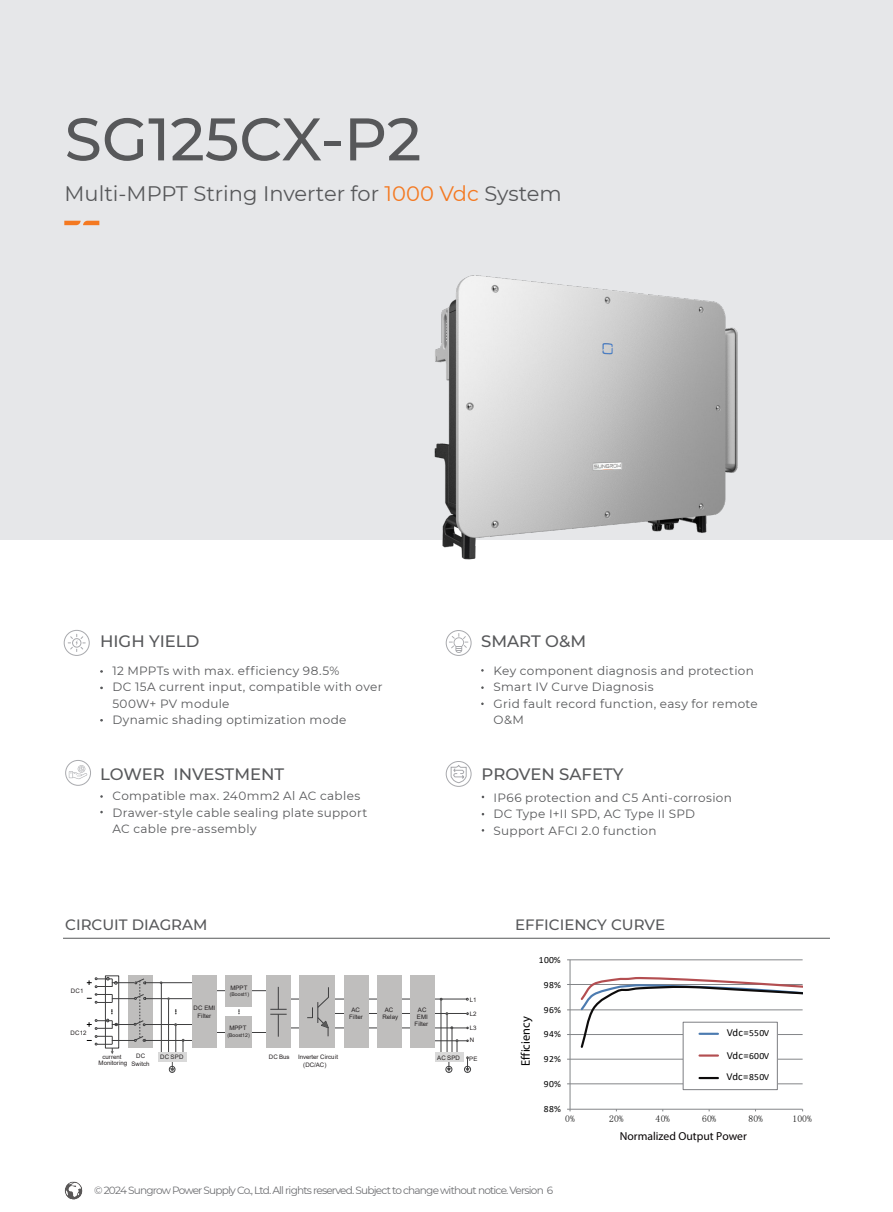
<style>
.page{position:relative;width:893px;height:1212px;background:#fff}
.page>*{position:absolute;margin:0;border:0;box-sizing:border-box;transform-origin:0 0}
.t1{font:500 60px "Montserrat";color:#57585a}
.t2{font:21px "Montserrat";color:#57585a}
.t3{font:500 16.5px "Montserrat";color:#57585a}
.t4{font:500 15px "Montserrat";color:#57585a}
.t5{font:800 12.45px "Helvetica Neue LT Std";color:#030303}
.t6{font:12px/16.5px "Montserrat";letter-spacing:.025em;color:#57585a}
.t7{font:800 11.55px "Helvetica Neue LT Std";color:#070304}
.t8{font:10.8px/22.4px "Calibri";letter-spacing:-.01em;color:#030303}
.t9{font:10.65px "Calibri";color:#030303}
.t10{font:10.5px "Montserrat";letter-spacing:-.075em;color:#6c6d70}
.t11{font:9.45px "Calibri";letter-spacing:.03em;color:#030303}
.t12{font:9.45px "Sim Sun";letter-spacing:.04em;color:#030303}
.t13{font:6.15px/7.4px "Arial";color:#231f20;text-align:center}
.t14{font:6.15px/7.2px "Arial";letter-spacing:.02em;color:#231f20;text-align:center}
.t15{font:5.1px "Arial";color:#231f20}
.s1{color:#f47921}
.s2{font-size:9.45px}
.s3{font-size:9.3px}
</style>
<div class="page">
<img style="left:64px;top:1181px;width:19px;height:19px">
<div style="left:0;top:0;width:892px;height:540px;background:#e6e7e9"></div>
<svg style="left:64px;top:221px;width:35px;height:4px"></svg>
<div style="left:128px;top:976px;width:24px;height:72px;background:#bfbebd"></div>
<hr style="left:205px;top:1032px;width:69px;height:1px;background:#3e3e3f">
<hr style="left:421px;top:1040px;width:46px;height:1px;background:#3e3e3f">
<hr style="left:145px;top:1040px;width:66px;height:1px;background:#3e3e3f">
<hr style="left:145px;top:1024px;width:57px;height:1px;background:#3e3e3f">
<hr style="left:205px;top:990px;width:69px;height:1px;background:#3e3e3f">
<hr style="left:331px;top:1013px;width:136px;height:1px;background:#3e3e3f">
<div style="left:464px;top:1066px;width:7px;height:7px;border:1px solid #3e3e3f;border-radius:50%"></div>
<svg style="left:466px;top:1056px;width:3px;height:15px"></svg>
<hr style="left:447px;top:1013px;width:1px;height:41px;background:#3e3e3f">
<hr style="left:441px;top:999px;width:1px;height:53px;background:#3e3e3f">
<hr style="left:146px;top:998px;width:65px;height:1px;background:#3e3e3f">
<hr style="left:278px;top:999px;width:188px;height:1px;background:#3e3e3f">
<hr style="left:282px;top:1028px;width:185px;height:1px;background:#3e3e3f">
<div style="left:344px;top:975px;width:24px;height:73px;background:#bfbebd"></div>
<div style="left:377px;top:975px;width:25px;height:73px;background:#bfbebd"></div>
<div style="left:410px;top:975px;width:25px;height:73px;background:#bfbebd"></div>
<div style="left:300px;top:975px;width:35px;height:73px;background:#bfbebd"></div>
<svg style="left:307px;top:987px;width:22px;height:49px"></svg>
<hr style="left:145px;top:982px;width:57px;height:1px;background:#3e3e3f">
<div style="left:266px;top:975px;width:25px;height:73px;background:#bfbebd"></div>
<svg style="left:270px;top:987px;width:17px;height:50px"></svg>
<div style="left:192px;top:975px;width:25px;height:73px;background:#bfbebd"></div>
<div style="left:225px;top:975px;width:27px;height:32px;background:#bfbebd"></div>
<div style="left:225px;top:1016px;width:27px;height:32px;background:#bfbebd"></div>
<svg style="left:87px;top:977px;width:59px;height:77px"></svg>
<hr style="left:161px;top:983px;width:1px;height:71px;background:#3e3e3f">
<svg style="left:182px;top:1039px;width:2px;height:13px"></svg>
<hr style="left:176px;top:1024px;width:1px;height:33px;background:#3e3e3f">
<hr style="left:168px;top:998px;width:1px;height:62px;background:#3e3e3f">
<div style="left:169px;top:1066px;width:6px;height:7px;border:1px solid #3e3e3f;border-radius:50%"></div>
<svg style="left:170px;top:1062px;width:4px;height:9px"></svg>
<div style="left:158px;top:1052px;width:29px;height:10px;background:#d9d9d9"></div>
<div style="left:446px;top:1066px;width:6px;height:7px;border:1px solid #3e3e3f;border-radius:50%"></div>
<svg style="left:447px;top:1026px;width:11px;height:45px"></svg>
<div style="left:435px;top:1052px;width:28px;height:10px;background:#d9d9d9"></div>
<hr style="left:63px;top:938px;width:767px;height:1px;background:#57585a">
<svg style="left:67px;top:633px;width:19px;height:19px"></svg>
<div style="left:64px;top:630px;width:26px;height:26px;border:1px solid #a8a9ad;border-radius:50%"></div>
<div style="left:446px;top:630px;width:25px;height:26px;border:1px solid #a8a9ad;border-radius:50%"></div>
<svg style="left:449px;top:633px;width:19px;height:20px"></svg>
<div style="left:446px;top:761px;width:25px;height:26px;border:1px solid #a8a9ad;border-radius:50%"></div>
<svg style="left:450px;top:764px;width:17px;height:20px"></svg>
<img style="left:434px;top:275px;width:304px;height:285px">
<div style="left:65px;top:760px;width:26px;height:26px;border:1px solid #a8a9ad;border-radius:50%"></div>
<svg style="left:69px;top:765px;width:18px;height:14px"></svg>
<hr style="left:570px;top:959px;width:233px;height:1px;background:#838588">
<hr style="left:570px;top:984px;width:233px;height:1px;background:#838588">
<hr style="left:570px;top:1009px;width:233px;height:1px;background:#838588">
<hr style="left:570px;top:1034px;width:233px;height:1px;background:#838588">
<hr style="left:570px;top:1059px;width:233px;height:1px;background:#838588">
<hr style="left:570px;top:1083px;width:233px;height:1px;background:#838588">
<hr style="left:570px;top:960px;width:1px;height:149px;background:#838588">
<hr style="left:570px;top:1109px;width:233px;height:1px;background:#838588">
<div style="left:683px;top:1022px;width:94px;height:67px;background:#fff"></div>
<div style="left:683px;top:1022px;width:95px;height:68px;border:1px solid #7d7e82"></div>
<svg style="left:579px;top:977px;width:224px;height:79px"></svg>
<svg style="left:699px;top:1077px;width:19px;height:2px"></svg>
<p class="t1" style="left:65px;top:97px;width:358px">SG125CX-P2</p>
<p class="t2" style="left:65px;top:179px;width:499px">Multi-MPPT String Inverter for <span class="s1">1000 Vdc</span> System</p>
<p class="t3" style="left:100px;top:630px;width:101px">HIGH YIELD</p>
<p class="t3" style="left:481px;top:630px;width:106px">SMART O&amp;M</p>
<p class="t6" style="left:112px;top:662px;width:229px">12 MPPTs with max. efficiency 98.5%</p>
<p class="t6" style="left:112px;top:678px;width:272px">DC 15A current input, compatible with over<br>500W+ PV module</p>
<p class="t6" style="left:112px;top:711px;width:236px">Dynamic shading optimization mode</p>
<p class="t6" style="left:494px;top:662px;width:262px">Key component diagnosis and protection</p>
<p class="t6" style="left:494px;top:678px;width:162px">Smart IV Curve Diagnosis</p>
<p class="t6" style="left:494px;top:695px;width:266px">Grid fault record function, easy for remote<br>O&amp;M</p>
<p class="t3" style="left:100px;top:762px;width:185px">LOWER INVESTMENT</p>
<p class="t3" style="left:482px;top:762px;width:143px">PROVEN SAFETY</p>
<p class="t6" style="left:112px;top:787px;width:249px">Compatible max. 240mm2 Al AC cables</p>
<p class="t6" style="left:112px;top:804px;width:256px">Drawer-style cable sealing plate support<br>AC cable pre-assembly</p>
<p class="t6" style="left:494px;top:789px;width:240px">IP66 protection and C5 Anti-corrosion</p>
<p class="t6" style="left:494px;top:805px;width:203px">DC Type I+II SPD, AC Type II SPD</p>
<p class="t6" style="left:494px;top:822px;width:164px">Support AFCI 2.0 function</p>
<p class="t4" style="left:65px;top:914px;width:144px">CIRCUIT DIAGRAM</p>
<p class="t4" style="left:515px;top:914px;width:151px">EFFICIENCY CURVE</p>
<p class="t13" style="left:71px;top:987px;width:14px">DC1</p>
<p class="t13" style="left:71px;top:1029px;width:17px">DC12</p>
<p class="t13" style="left:193px;top:1004px;width:23px">DC EMI<br>Filter</p>
<p class="t13" style="left:230px;top:984px;width:19px">MPPT</p>
<p class="t15" style="left:230px;top:990px;width:21px">(Boost1)</p>
<p class="t13" style="left:229px;top:1024px;width:19px">MPPT</p>
<p class="t15" style="left:227px;top:1031px;width:24px">(Boost12)</p>
<p class="t14" style="left:131px;top:1052px;width:20px">DC<br>Switch</p>
<p class="t13" style="left:99px;top:1053px;width:30px;line-height:6.8px">current<br>Monitoring</p>
<p class="t13" style="left:160px;top:1053px;width:25px">DC SPD</p>
<p class="t13" style="left:269px;top:1053px;width:22px">DC Bus</p>
<p class="t13" style="left:303px;top:1053px;width:36px;text-align:left;text-indent:-5px">Inverter Circuit (DC/AC)</p>
<p class="t13" style="left:349px;top:1006px;width:15px">AC<br>Filter</p>
<p class="t13" style="left:382px;top:1006px;width:17px">AC<br>Relay</p>
<p class="t13" style="left:415px;top:1005px;width:15px">AC<br>EMI<br>Filter</p>
<p class="t13" style="left:437px;top:1054px;width:24px">AC SPD</p>
<p class="t13" style="left:470px;top:996px;width:8px">L1</p>
<p class="t13" style="left:470px;top:1010px;width:8px">L2</p>
<p class="t13" style="left:470px;top:1024px;width:8px">L3</p>
<p class="t13" style="left:470px;top:1036px;width:6px">N</p>
<p class="t13" style="left:469px;top:1055px;width:10px">PE</p>
<p class="t11" style="left:539px;top:953px;width:23px">100%</p>
<p class="t11" style="left:544px;top:978px;width:19px">98%</p>
<p class="t5" style="left:518px;top:1066px;width:51px;rotate:-90deg">E iciency</p>
<p class="t11" style="left:544px;top:1003px;width:19px">96%</p>
<p class="t11" style="left:544px;top:1028px;width:19px">94%</p>
<p class="t11" style="left:544px;top:1052px;width:19px">92%</p>
<p class="t11" style="left:544px;top:1077px;width:19px">90%</p>
<p class="t11" style="left:544px;top:1102px;width:19px">88%</p>
<p class="t8" style="left:727px;top:1021px;width:44px">Vdc=<span class="s2">550V<br></span>Vdc=<span class="s2">600V</span></p>
<p class="t9" style="left:727px;top:1068px;width:44px">Vdc=<span class="s3">850V</span></p>
<p class="t12" style="left:565px;top:1114px;width:11px">0%</p>
<p class="t12" style="left:609px;top:1114px;width:16px">20%</p>
<p class="t12" style="left:656px;top:1114px;width:16px">40%</p>
<p class="t12" style="left:702px;top:1114px;width:16px">60%</p>
<p class="t12" style="left:748px;top:1114px;width:16px">80%</p>
<p class="t12" style="left:792px;top:1114px;width:21px">100%</p>
<p class="t7" style="left:620px;top:1128px;width:129px">Normalized Output Power</p>
<p class="t10" style="left:94px;top:1183px;width:461px">© 2024 Sungrow Power Supply Co., Ltd. All rights reserved. Subject to change without notice. Version 6</p>
</div>
